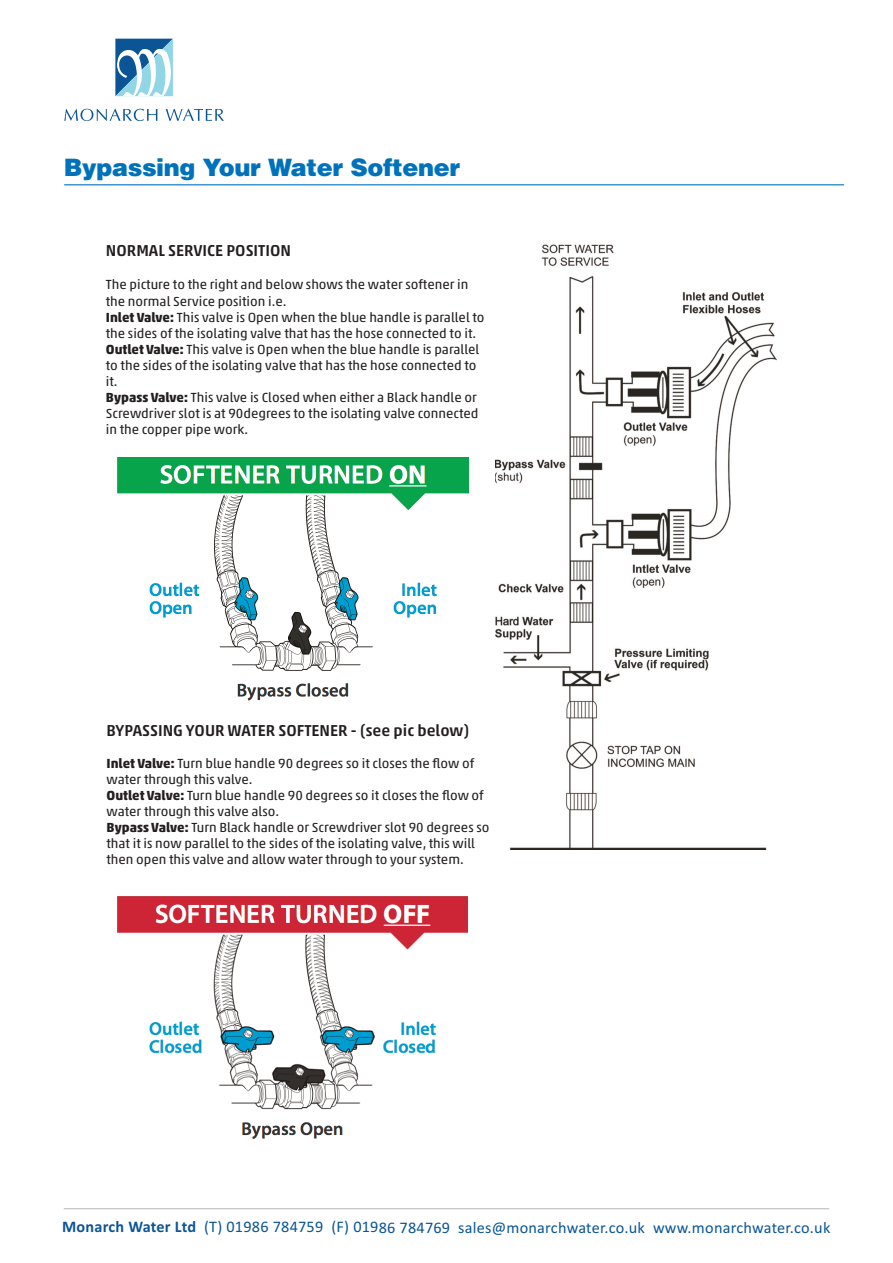
<style>
.page{position:relative;width:893px;height:1263px;background:#fff}
.page>*{position:absolute;margin:0;border:0;box-sizing:border-box;transform-origin:0 0}
.t1{font:900 24px "Helvetica";letter-spacing:-.015em;color:#0072bc}
.t2{font:16.2px "Calibri";letter-spacing:.015em;color:#0b5596}
.t3{font:500 16.05px "Akko Pro";color:#231f20}
.t4{font:13.35px/16px "Akko Pro";color:#231f20}
.s1{font-weight:700}
</style>
<div class="page">
<hr style="left:64px;top:1208px;width:765px;height:1px;background:#bcbdc0">
<svg style="left:64px;top:109px;width:93px;height:12px"></svg>
<svg style="left:166px;top:109px;width:58px;height:12px"></svg>
<svg style="left:115px;top:39px;width:58px;height:57px"></svg>
<hr style="left:64px;top:184px;width:780px;height:1px;background:#0072bc">
<img style="left:117px;top:457px;width:351px;height:243px">
<img style="left:118px;top:896px;width:350px;height:243px">
<img style="left:496px;top:244px;width:281px;height:606px">
<h1 class="t1" style="left:64px;top:153px;width:398px">Bypassing Your Water Softener</h1>
<p class="t3" style="left:106px;top:245px;width:187px">NORMAL SERVICE POSITION</p>
<p class="t4" style="left:106px;top:278px;width:380px">The picture to the right and below shows the water softener in the normal Service position i.e.<br><span class="s1">Inlet Valve:</span> This valve is Open when the blue handle is parallel to the sides of the isolating valve that has the hose connected to it.<br><span class="s1">Outlet Valve:</span> This valve is Open when the blue handle is parallel to the sides of the isolating valve that has the hose connected to it.<br><span class="s1">Bypass Valve:</span> This valve is Closed when either a Black handle or Screwdriver slot is at 90degrees to the isolating valve connected in the copper pipe work.</p>
<p class="t3" style="left:106px;top:725px;width:364px">BYPASSING YOUR WATER SOFTENER - (see pic below)</p>
<p class="t4" style="left:106px;top:756px;width:384px"><span class="s1">Inlet Valve:</span> Turn blue handle 90 degrees so it closes the flow of water through this valve.<br><span class="s1">Outlet Valve:</span> Turn blue handle 90 degrees so it closes the flow of water through this valve also.<br><span class="s1">Bypass Valve:</span> Turn Black handle or Screwdriver slot 90 degrees so that it is now parallel to the sides of the isolating valve, this will then open this valve and allow water through to your system.</p>
<p class="t2" style="left:62px;top:1217px;width:770px"><span class="s1">Monarch Water Ltd</span> (T) 01986 784759 (F) 01986 784769 sales@monarchwater.co.uk www.monarchwater.co.uk</p>
</div>
